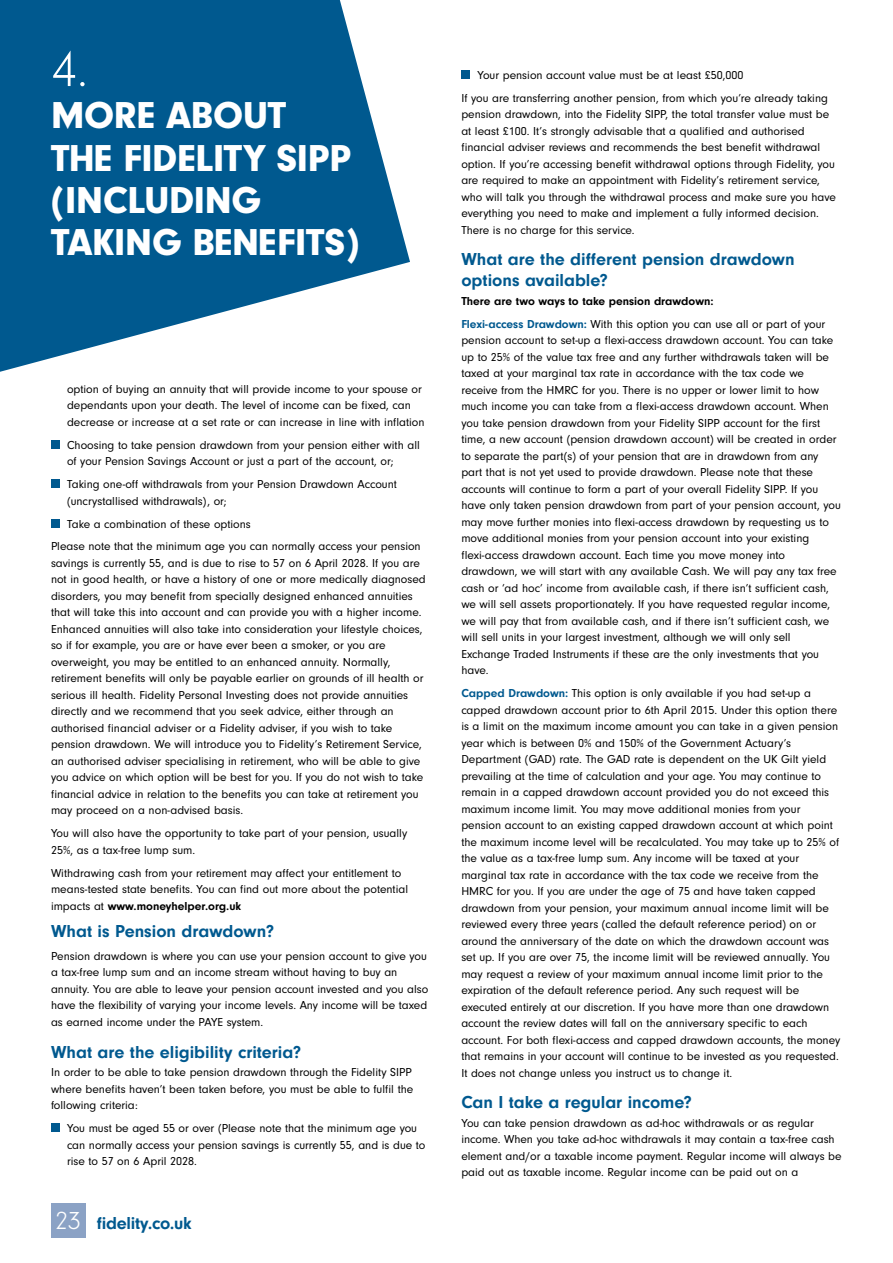
<style>
.page{position:relative;width:893px;height:1263px;background:#fff}
.page>*{position:absolute;margin:0;border:0;box-sizing:border-box;transform-origin:0 0}
.t1{font:300 52.5px "Neuzeit Gro";color:#fff}
.t2{font:900 38.85px/42.2px "Neuzeit Gro";letter-spacing:-.01em;color:#fff}
.t3{font:700 18px/21px "Neuzeit Gro";color:#00598f}
.t4{font:12px/16.5px "Neuzeit Gro";color:#000}
.s1{font-weight:700}
.s2{font-weight:300;font-size:26.1px;color:#fff}
.s3{font-weight:700;color:#00598f}
</style>
<div class="page">
<div style="left:51px;top:1203px;width:34px;height:34px;background:#8ba2c5"></div>
<svg style="left:0;top:0;width:410px;height:372px;fill:#00598f"></svg>
<div style="left:51px;top:440px;width:9px;height:9px;background:#00598f"></div>
<div style="left:51px;top:480px;width:9px;height:8px;background:#00598f"></div>
<div style="left:51px;top:519px;width:9px;height:8px;background:#00598f"></div>
<div style="left:51px;top:1123px;width:9px;height:9px;background:#00598f"></div>
<div style="left:461px;top:70px;width:9px;height:9px;background:#00598f"></div>
<h1 class="t1" style="left:51px;top:41px;width:39px">4.</h1>
<h2 class="t2" style="left:51px;top:95px;width:310px">MORE ABOUT<br>THE FIDELITY SIPP (INCLUDING<br>TAKING BENEFITS)</h2>
<p class="t4" style="left:67px;top:381px;width:359px">option of buying an annuity that will provide income to your spouse or dependants upon your death. The level of income can be fixed, can decrease or increase at a set rate or can increase in line with inflation</p>
<p class="t4" style="left:67px;top:437px;width:354px">Choosing to take pension drawdown from your pension either with all of your Pension Savings Account or just a part of the account, or;</p>
<p class="t4" style="left:67px;top:476px;width:331px">Taking one-off withdrawals from your Pension Drawdown Account (uncrystallised withdrawals), or;</p>
<p class="t4" style="left:51px;top:512px;width:371px;line-height:22.8px;text-indent:16px">Take a combination of these options<br>Please note that the minimum age you can normally access your pension</p>
<p class="t4" style="left:51px;top:555px;width:376px">savings is currently 55, and is due to rise to 57 on 6 April 2028. If you are not in good health, or have a history of one or more medically diagnosed disorders, you may benefit from specially designed enhanced annuities that will take this into account and can provide you with a higher income.<br>Enhanced annuities will also take into consideration your lifestyle choices, so if for example, you are or have ever been a smoker, or you are overweight, you may be entitled to an enhanced annuity. Normally, retirement benefits will only be payable earlier on grounds of ill health or serious ill health. Fidelity Personal Investing does not provide annuities directly and we recommend that you seek advice, either through an authorised financial adviser or a Fidelity adviser, if you wish to take pension drawdown. We will introduce you to Fidelity’s Retirement Service, an authorised adviser specialising in retirement, who will be able to give you advice on which option will be best for you. If you do not wish to take financial advice in relation to the benefits you can take at retirement you may proceed on a non-advised basis.</p>
<p class="t4" style="left:51px;top:825px;width:358px">You will also have the opportunity to take part of your pension, usually<br>25%, as a tax-free lump sum.</p>
<p class="t4" style="left:51px;top:865px;width:359px">Withdrawing cash from your retirement may affect your entitlement to means-tested state benefits. You can find out more about the potential impacts at <span class="s1">www.moneyhelper.org.uk</span></p>
<h3 class="t3" style="left:51px;top:921px;width:225px">What is Pension drawdown?</h3>
<p class="t4" style="left:51px;top:948px;width:379px">Pension drawdown is where you can use your pension account to give you a tax-free lump sum and an income stream without having to buy an annuity. You are able to leave your pension account invested and you also have the flexibility of varying your income levels. Any income will be taxed as earned income under the PAYE system.</p>
<h3 class="t3" style="left:51px;top:1041px;width:252px">What are the eligibility criteria?</h3>
<p class="t4" style="left:51px;top:1064px;width:364px">In order to be able to take pension drawdown through the Fidelity SIPP where benefits haven’t been taken before, you must be able to fulfil the following criteria:</p>
<p class="t4" style="left:67px;top:1120px;width:360px">You must be aged 55 or over (Please note that the minimum age you can normally access your pension savings is currently 55, and is due to rise to 57 on 6 April 2028.</p>
<h3 class="t3" style="left:55px;top:1213px;width:138px"><span class="s2">23</span> fidelity.co.uk</h3>
<p class="t4" style="left:461px;top:64px;width:368px;line-height:22.8px;text-indent:16px">Your pension account value must be at least £50,000<br>If you are transferring another pension, from which you’re already taking</p>
<p class="t4" style="left:461px;top:106px;width:376px">pension drawdown, into the Fidelity SIPP, the total transfer value must be at least £100. It’s strongly advisable that a qualified and authorised financial adviser reviews and recommends the best benefit withdrawal option. If you’re accessing benefit withdrawal options through Fidelity, you are required to make an appointment with Fidelity’s retirement service, who will talk you through the withdrawal process and make sure you have everything you need to make and implement a fully informed decision.<br>There is no charge for this service.</p>
<h3 class="t3" style="left:461px;top:249px;width:335px">What are the different pension drawdown options available?</h3>
<p class="t4" style="left:461px;top:290px;width:365px;line-height:23px"><span class="s1">There are two ways to take pension drawdown:<br></span><span class="s3">Flexi-access Drawdown:</span> With this option you can use all or part of your</p>
<p class="t4" style="left:461px;top:332px;width:381px">pension account to set-up a flexi-access drawdown account. You can take up to 25% of the value tax free and any further withdrawals taken will be taxed at your marginal tax rate in accordance with the tax code we receive from the HMRC for you. There is no upper or lower limit to how much income you can take from a flexi-access drawdown account. When you take pension drawdown from your Fidelity SIPP account for the first time, a new account (pension drawdown account) will be created in order to separate the part(s) of your pension that are in drawdown from any part that is not yet used to provide drawdown. Please note that these accounts will continue to form a part of your overall Fidelity SIPP. If you have only taken pension drawdown from part of your pension account, you may move further monies into flexi-access drawdown by requesting us to move additional monies from your pension account into your existing flexi-access drawdown account. Each time you move money into drawdown, we will start with any available Cash. We will pay any tax free cash or ‘ad hoc’ income from available cash, if there isn’t sufficient cash, we will sell assets proportionately. If you have requested regular income, we will pay that from available cash, and if there isn’t sufficient cash, we will sell units in your largest investment, although we will only sell Exchange Traded Instruments if these are the only investments that you have.</p>
<p class="t4" style="left:461px;top:685px;width:380px"><span class="s3">Capped Drawdown:</span> This option is only available if you had set-up a capped drawdown account prior to 6th April 2015. Under this option there is a limit on the maximum income amount you can take in a given pension year which is between 0% and 150% of the Government Actuary’s Department (GAD) rate. The GAD rate is dependent on the UK Gilt yield prevailing at the time of calculation and your age. You may continue to remain in a capped drawdown account provided you do not exceed this maximum income limit. You may move additional monies from your pension account to an existing capped drawdown account at which point the maximum income level will be recalculated. You may take up to 25% of the value as a tax-free lump sum. Any income will be taxed at your marginal tax rate in accordance with the tax code we receive from the HMRC for you. If you are under the age of 75 and have taken capped drawdown from your pension, your maximum annual income limit will be reviewed every three years (called the default reference period) on or around the anniversary of the date on which the drawdown account was set up. If you are over 75, the income limit will be reviewed annually. You may request a review of your maximum annual income limit prior to the expiration of the default reference period. Any such request will be executed entirely at our discretion. If you have more than one drawdown account the review dates will fall on the anniversary specific to each account. For both flexi-access and capped drawdown accounts, the money that remains in your account will continue to be invested as you requested.<br>It does not change unless you instruct us to change it.</p>
<h3 class="t3" style="left:461px;top:1092px;width:232px">Can I take a regular income?</h3>
<p class="t4" style="left:461px;top:1115px;width:382px">You can take pension drawdown as ad-hoc withdrawals or as regular income. When you take ad-hoc withdrawals it may contain a tax-free cash element and/or a taxable income payment. Regular income will always be paid out as taxable income. Regular income can be paid out on a</p>
</div>
